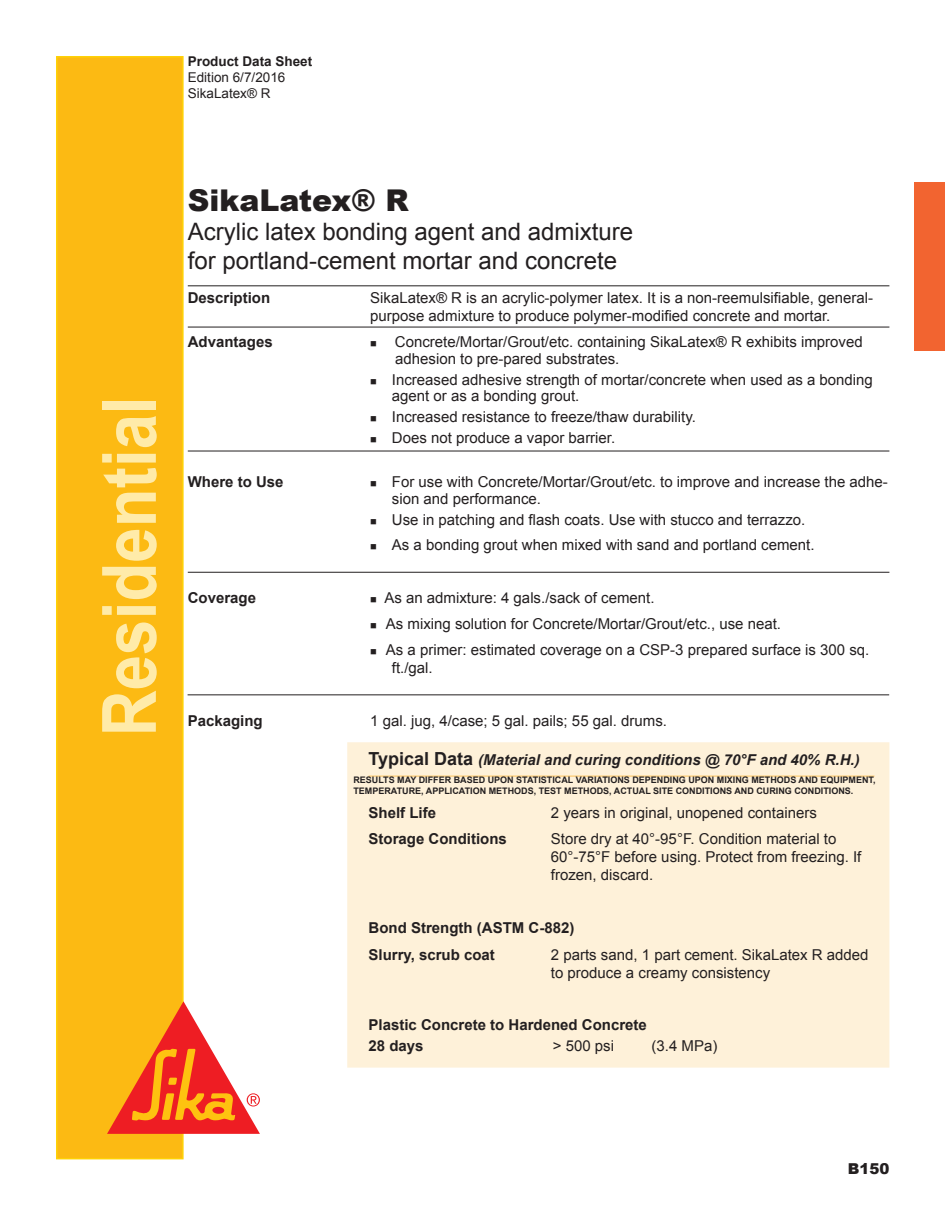
<style>
.page{position:relative;width:945px;height:1215px;background:#fff}
.page>*{position:absolute;margin:0;border:0;box-sizing:border-box;transform-origin:0 0}
.t1{font:700 75px "Arial";color:#ffeba9;scale:.85 1}
.t2{font:900 30px "Arial";color:#231f20}
.t3{font:24px/28.8px "Arial";color:#231f20}
.t4{font:15px/18px "Arial";color:#231f20}
.t5{font:700 15px/26.4px "Arial";color:#231f20}
.t6{font:italic 700 15px "Arial";color:#231f20}
.t7{font:900 15px "Arial";color:#231f20}
.t8{font:13.5px/16.2px "Arial";color:#231f20}
.t9{font:700 13.5px "Arial";color:#231f20}
.t10{font:700 9px/10.8px "Arial";color:#231f20}
.s1{font-style:normal;font-size:18px}
</style>
<div class="page">
<hr style="left:188px;top:286px;width:701px;height:1px;background:#231f20">
<div style="left:56px;top:56px;width:128px;height:1103px;background:#fcba13;border:2px solid #fed105"></div>
<svg style="left:107px;top:1001px;width:153px;height:133px"></svg>
<div style="left:347px;top:742px;width:542px;height:326px;background:#fef1d9;border:2px solid #fef1d9"></div>
<hr style="left:369px;top:776px;width:505px;height:1px;background:#fdc259">
<hr style="left:188px;top:327px;width:701px;height:1px;background:#231f20">
<hr style="left:188px;top:451px;width:701px;height:1px;background:#231f20">
<hr style="left:188px;top:695px;width:701px;height:1px;background:#231f20">
<hr style="left:188px;top:572px;width:701px;height:1px;background:#231f20">
<div style="left:915px;top:182px;width:30px;height:169px;background:#f26430"></div>
<p class="t9" style="left:188px;top:52px;width:126px">Product Data Sheet</p>
<p class="t8" style="left:188px;top:69px;width:99px">Edition 6/7/2016<br>SikaLatex® R</p>
<h1 class="t1" style="left:80px;top:736px;width:402px;rotate:-90deg">Residential</h1>
<h2 class="t2" style="left:188px;top:179px;width:223px">SikaLatex® R</h2>
<h3 class="t3" style="left:188px;top:218px;width:447px">Acrylic latex bonding agent and admixture for portland-cement mortar and concrete</h3>
<p class="t5" style="left:188px;top:285px;width:84px">Description</p>
<p class="t4" style="left:370px;top:289px;width:504px">SikaLatex® R is an acrylic-polymer latex. It is a non-reemulsifiable, general&shy;purpose admixture to produce polymer-modified concrete and mortar.</p>
<p class="t5" style="left:188px;top:329px;width:87px">Advantages</p>
<p class="t4" style="left:395px;top:334px;width:469px;line-height:16.5px;text-indent:-25px">■ Concrete/Mortar/Grout/etc. containing SikaLatex® R exhibits improved adhesion to pre-pared substrates.</p>
<p class="t4" style="left:392px;top:371px;width:483px;line-height:16.5px;text-indent:-22px">■ Increased adhesive strength of mortar/concrete when used as a bonding agent or as a bonding grout.</p>
<p class="t4" style="left:370px;top:408px;width:327px">■ Increased resistance to freeze/thaw durability.</p>
<p class="t4" style="left:370px;top:429px;width:247px">■ Does not produce a vapor barrier.</p>
<p class="t5" style="left:188px;top:469px;width:97px">Where to Use</p>
<p class="t4" style="left:392px;top:474px;width:498px;line-height:16.5px;text-indent:-22px">■ For use with Concrete/Mortar/Grout/etc. to improve and increase the adhe&shy;sion and performance.</p>
<p class="t4" style="left:370px;top:510px;width:437px">■ Use in patching and flash coats. Use with stucco and terrazzo.</p>
<p class="t4" style="left:370px;top:535px;width:446px">■ As a bonding grout when mixed with sand and portland cement.</p>
<p class="t5" style="left:188px;top:585px;width:70px">Coverage</p>
<p class="t4" style="left:370px;top:588px;width:286px">■ As an admixture: 4 gals./sack of cement.</p>
<p class="t4" style="left:370px;top:615px;width:412px">■ As mixing solution for Concrete/Mortar/Grout/etc., use neat.</p>
<p class="t4" style="left:392px;top:641px;width:479px;text-indent:-22px">■ As a primer: estimated coverage on a CSP-3 prepared surface is 300 sq. ft./gal.</p>
<p class="t5" style="left:188px;top:708px;width:77px">Packaging</p>
<p class="t4" style="left:370px;top:712px;width:298px">1 gal. jug, 4/case; 5 gal. pails; 55 gal. drums.</p>
<p class="t6" style="left:369px;top:749px;width:493px"><span class="s1">Typical Data</span> (Material and curing conditions @ 70°F and 40% R.H.)</p>
<p class="t5" style="left:369px;top:800px;width:69px">Shelf Life</p>
<p class="t4" style="left:551px;top:804px;width:267px">2 years in original, unopened containers</p>
<p class="t5" style="left:369px;top:826px;width:140px">Storage Conditions</p>
<p class="t4" style="left:551px;top:830px;width:312px">Store dry at 40°-95°F. Condition material to<br>60°-75°F before using. Protect from freezing. If frozen, discard.</p>
<p class="t5" style="left:369px;top:915px;width:207px">Bond Strength (ASTM C-882)<br>Slurry, scrub coat</p>
<p class="t10" style="left:353px;top:775px;width:524px">RESULTS MAY DIFFER BASED UPON STATISTICAL VARIATIONS DEPENDING UPON MIXING METHODS AND EQUIPMENT,<br>TEMPERATURE, APPLICATION METHODS, TEST METHODS, ACTUAL SITE CONDITIONS AND CURING CONDITIONS.</p>
<p class="t4" style="left:551px;top:945px;width:319px">2 parts sand, 1 part cement. SikaLatex R added to produce a creamy consistency</p>
<p class="t5" style="left:369px;top:1015px;width:280px;line-height:20.4px">Plastic Concrete to Hardened Concrete<br>28 days</p>
<p class="t4" style="left:553px;top:1037px;width:63px">&gt; 500 psi</p>
<p class="t4" style="left:652px;top:1037px;width:67px">(3.4 MPa)</p>
<p class="t7" style="left:848px;top:1158px;width:43px">B150</p>
</div>
